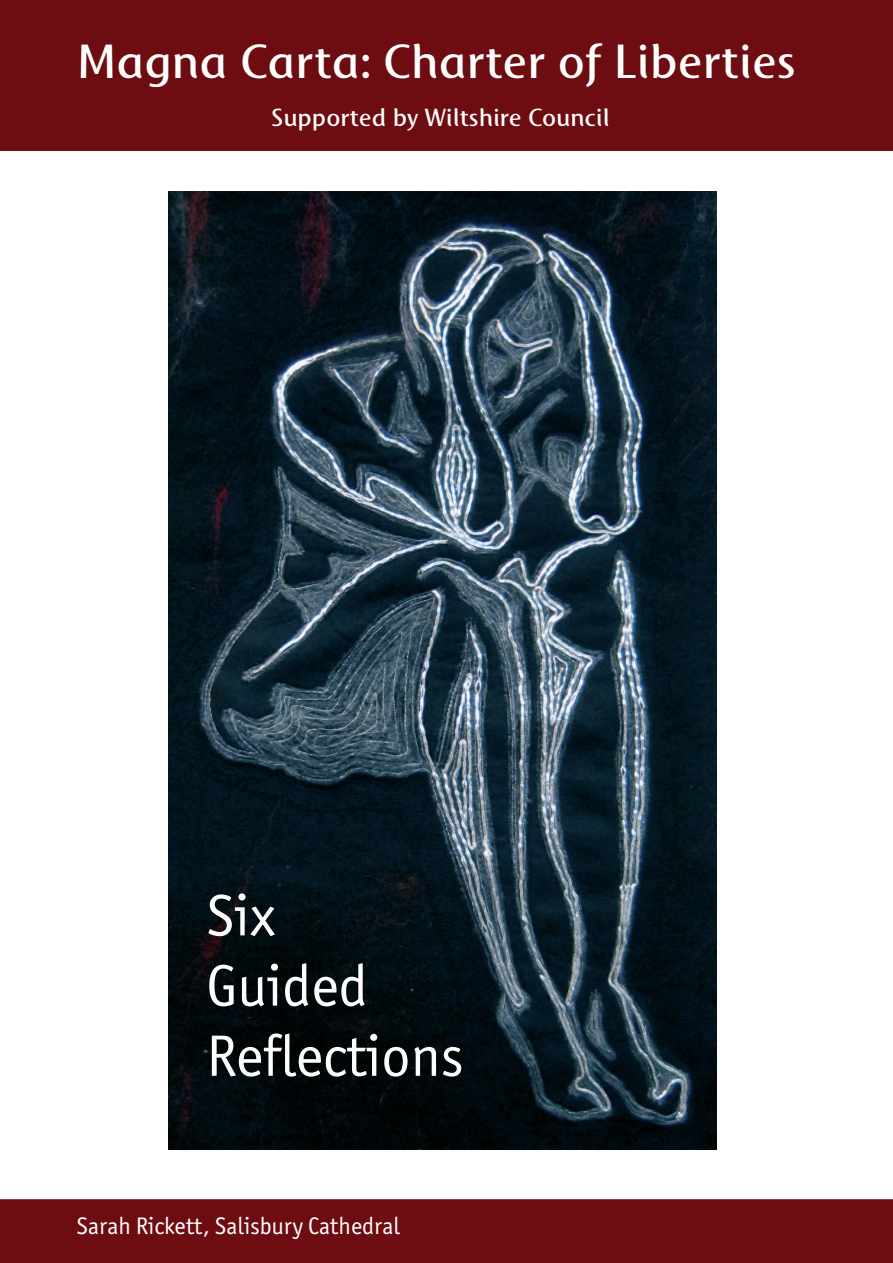
<style>
.page{position:relative;width:893px;height:1263px;background:#fff}
.page>*{position:absolute;margin:0;border:0;box-sizing:border-box;transform-origin:0 0}
.t1{font:58.5px "Officina Sans ITC Std";color:#fff}
.t2{font:46.5px "Mosquito Pro";color:#fff}
.t3{font:24px "Officina Sans ITC Std";color:#fff}
.t4{font:24px "Mosquito Pro";color:#fff}
</style>
<div class="page">
<div style="left:0;top:1px;width:893px;height:149px;background:#6e0d11"></div>
<div style="left:0;top:0;width:893px;height:151px;border:2px solid #6e0d11"></div>
<img style="left:168px;top:192px;width:549px;height:957px">
<div style="left:0;top:1199px;width:893px;height:64px;background:#6e0d11"></div>
<p class="t2" style="left:77px;top:34px;width:720px">Magna Carta: Charter of Liberties</p>
<p class="t4" style="left:271px;top:103px;width:340px">Supported by Wiltshire Council</p>
<p class="t1" style="left:206px;top:882px;width:71px">Six</p>
<p class="t1" style="left:206px;top:952px;width:163px">Guided</p>
<p class="t1" style="left:206px;top:1022px;width:259px">Reflections</p>
<p class="t3" style="left:77px;top:1212px;width:325px">Sarah Rickett, Salisbury Cathedral</p>
</div>
